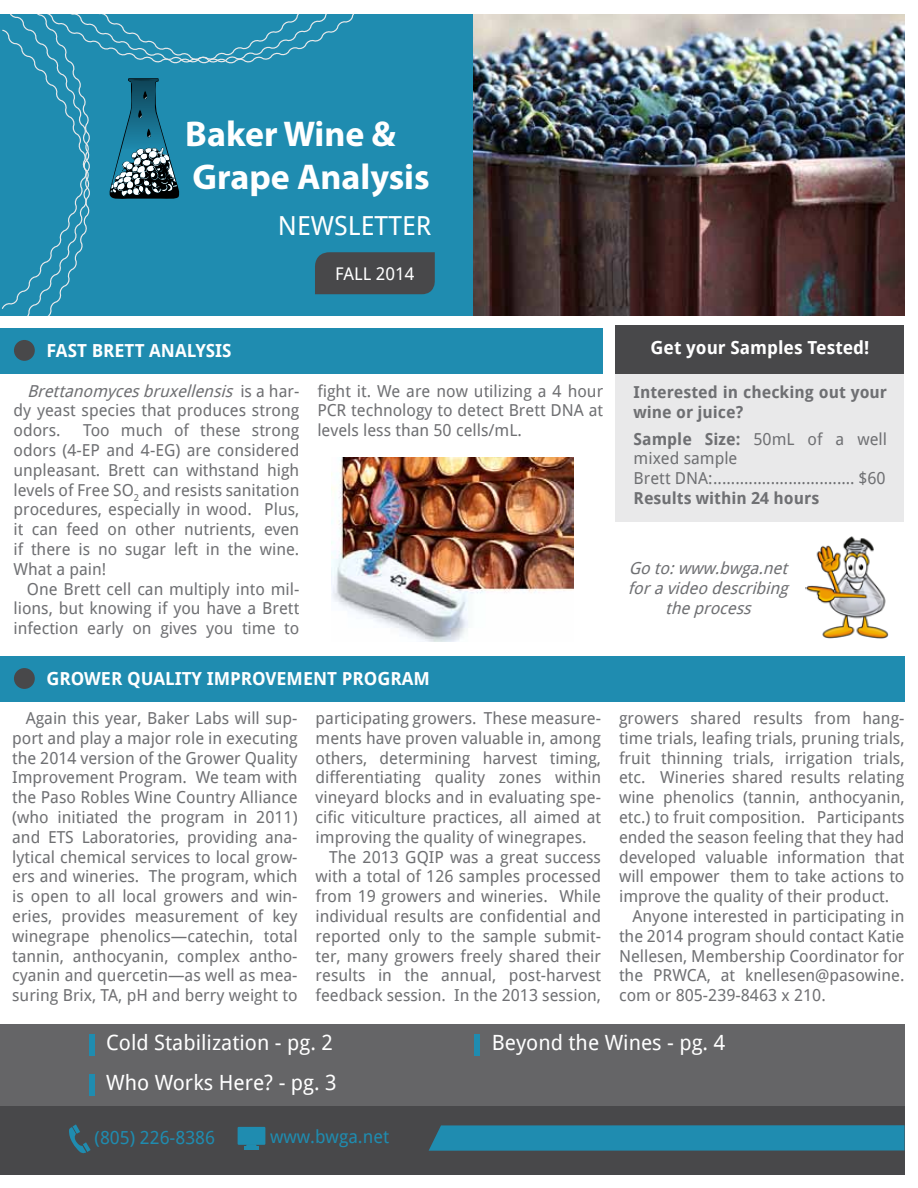
<style>
.page{position:relative;width:918px;height:1188px;background:#fff}
.page>*{position:absolute;margin:0;border:0;box-sizing:border-box;transform-origin:0 0}
.t1{font:700 36px/43px "Myriad Pro";color:#fff}
.t2{font:26.25px "Droid Sans";color:#fff}
.t3{font:21px/39.8px "Droid Sans";color:#fff}
.t4{font:700 18px "Droid Sans";color:#fff}
.t5{font:18px "Droid Sans";color:#1f8cb0}
.t6{font:17.55px "Droid Sans";color:#fff}
.t7{font:16.5px/19.8px "Droid Sans";color:#6f7073;text-align:justify}
.t8{font:700 16.5px/19.8px "Droid Sans";color:#6f7073}
.t9{font:italic 16.5px/19.8px "Droid Sans";color:#6f7073;text-align:center}
.s1{font-style:italic}
.s2{font-weight:700}
</style>
<div class="page">
<img style="left:472px;top:14px;width:432px;height:302px">
<div style="left:0;top:14px;width:472px;height:302px;background:#1f8cb0"></div>
<div style="left:0;top:329px;width:603px;height:45px;background:#1f8cb0"></div>
<div style="left:0;top:657px;width:904px;height:45px;background:#1f8cb0"></div>
<div style="left:14px;top:668px;width:21px;height:21px;background:#48484a;border-radius:50%"></div>
<img style="left:805px;top:536px;width:84px;height:103px">
<div style="left:0;top:1024px;width:904px;height:82px;background:#656567"></div>
<div style="left:0;top:1106px;width:904px;height:68px;background:#48484a"></div>
<div style="left:89px;top:1034px;width:6px;height:22px;background:#1f8cb0"></div>
<div style="left:89px;top:1074px;width:6px;height:22px;background:#1f8cb0"></div>
<div style="left:474px;top:1034px;width:6px;height:22px;background:#1f8cb0"></div>
<div style="left:616px;top:360px;width:288px;height:161px;background:#e9e9ea"></div>
<div style="left:616px;top:326px;width:288px;height:48px;background:#48484a"></div>
<img style="left:332px;top:457px;width:241px;height:185px">
<svg style="left:1px;top:14px;width:434px;height:347px"></svg>
<svg style="left:429px;top:1125px;width:475px;height:26px;background:#2089ab"></svg>
<svg style="left:69px;top:1124px;width:22px;height:30px"></svg>
<div style="left:238px;top:1127px;width:27px;height:18px;background:#1f8cb0"></div>
<svg style="left:246px;top:1144px;width:10px;height:3px"></svg>
<hr style="left:244px;top:1147px;width:15px;height:3px;background:#1f8cb0">
<h1 class="t1" style="left:185px;top:111px;width:246px">Baker Wine &amp;<br>Grape Analysis</h1>
<h2 class="t2" style="left:278px;top:207px;width:155px">NEWSLETTER</h2>
<p class="t6" style="left:335px;top:262px;width:81px">FALL 2014</p>
<p class="t4" style="left:46px;top:338px;width:187px">FAST BRETT ANALYSIS</p>
<p class="t7" style="left:13px;top:380px;width:287px;text-indent:14px"><span class="s1">Brettanomycesbruxellensis</span> i s a h a r - dy yeast species that produces strong odors.</p>
<p class="t7" style="left:13px;top:420px;width:287px;text-indent:70px">Too much of these strong odors (4-EP and 4-EG) are considered unpleasant. Brett can withstand high levels of Free SO<sub>2</sub> and resists sanitation procedures, especially in wood. Plus, it can feed on other nutrients, even if there is no sugar left in the wine.<br>What a pain!</p>
<p class="t7" style="left:13px;top:578px;width:287px;text-indent:13px">One Brett cell can multiply into mil&shy;lions, but knowing if you have a Brett infection early on gives you time to</p>
<p class="t7" style="left:317px;top:380px;width:287px">fight it. We are now utilizing a 4 hour PCR technology to detect Brett DNA at levels less than 50 cells/mL.</p>
<p class="t4" style="left:46px;top:666px;width:385px">GROWER QUALITY IMPROVEMENT PROGRAM</p>
<p class="t7" style="left:12px;top:708px;width:287px;text-indent:13px">Again this year, Baker Labs will sup&shy;port and play a major role in executing the 2014 version of the Grower Quality Improvement Program. We team with the Paso Robles Wine Country Alliance (who initiated the program in 2011) and ETS Laboratories, providing ana&shy;lytical chemical services to local grow&shy;ers and wineries. The program, which is open to all local growers and win&shy;eries, provides measurement of key winegrape phenolics—catechin, total tannin, anthocyanin, complex antho&shy;cyanin and quercetin—as well as mea&shy;suring Brix, TA, pH and berry weight to</p>
<p class="t7" style="left:316px;top:708px;width:287px">participating growers. These measure-</p>
<p class="t7" style="left:316px;top:728px;width:287px">ments have proven valuable in, among</p>
<p class="t7" style="left:316px;top:747px;width:287px">others, determining harvest timing,</p>
<p class="t7" style="left:316px;top:767px;width:287px">differentiating quality zones within</p>
<p class="t7" style="left:316px;top:787px;width:287px">vineyard blocks and in evaluating spe-</p>
<p class="t7" style="left:316px;top:807px;width:287px">cific viticulture practices, all aimed at</p>
<p class="t7" style="left:316px;top:827px;width:273px">improving the quality of winegrapes.</p>
<p class="t7" style="left:329px;top:846px;width:273px">The 2013 GQIP was a great success</p>
<p class="t7" style="left:316px;top:866px;width:287px">with a total of 126 samples processed</p>
<p class="t7" style="left:316px;top:886px;width:287px">from 19 growers and wineries. While</p>
<p class="t7" style="left:316px;top:906px;width:287px">individual results are confidential and</p>
<p class="t7" style="left:316px;top:926px;width:287px">reported only to the sample submit-</p>
<p class="t7" style="left:316px;top:945px;width:287px">ter, many growers freely shared their</p>
<p class="t7" style="left:316px;top:965px;width:287px">results in the annual, post-harvest</p>
<p class="t7" style="left:316px;top:985px;width:287px">feedback session. In the 2013 session,</p>
<p class="t4" style="left:651px;top:335px;width:220px">Get your Samples Tested!</p>
<p class="t8" style="left:634px;top:382px;width:255px">Interested in checking out your wine or juice?</p>
<p class="t7" style="left:634px;top:428px;width:255px;text-align:left"><span class="s2">Sample Size:</span> 50mL of a well mixed sample<br>Brett DNA:................................ $60</p>
<p class="t8" style="left:634px;top:488px;width:187px">Results within 24 hours</p>
<p class="t9" style="left:628px;top:558px;width:167px">Goto:www.bwga.net foravideodescribing theprocess</p>
<p class="t7" style="left:619px;top:708px;width:287px">growers shared results from hang-</p>
<p class="t7" style="left:619px;top:728px;width:287px">time trials, leafing trials, pruning trials,</p>
<p class="t7" style="left:619px;top:747px;width:287px">fruit thinning trials, irrigation trials,</p>
<p class="t7" style="left:619px;top:767px;width:287px">etc. Wineries shared results relating</p>
<p class="t7" style="left:619px;top:787px;width:287px">wine phenolics (tannin, anthocyanin,</p>
<p class="t7" style="left:619px;top:807px;width:287px">etc.) to fruit composition. Participants</p>
<p class="t7" style="left:619px;top:827px;width:287px">ended the season feeling that they had</p>
<p class="t7" style="left:619px;top:846px;width:287px">developed valuable information that</p>
<p class="t7" style="left:619px;top:866px;width:287px">will empower them to take actions to</p>
<p class="t7" style="left:619px;top:886px;width:272px">improve the quality of their product.</p>
<p class="t7" style="left:633px;top:906px;width:273px">Anyone interested in participating in</p>
<p class="t7" style="left:619px;top:926px;width:287px">the 2014 program should contact Katie</p>
<p class="t7" style="left:619px;top:945px;width:287px">Nellesen, Membership Coordinator for</p>
<p class="t7" style="left:619px;top:965px;width:287px">the PRWCA, at knellesen@pasowine.</p>
<p class="t7" style="left:619px;top:985px;width:208px">com or 805-239-8463 x 210.</p>
<p class="t3" style="left:106px;top:1022px;width:232px">Cold Stabilization - pg. 2<br>Who Works Here? - pg. 3</p>
<p class="t3" style="left:492px;top:1022px;width:235px">Beyond the Wines - pg. 4</p>
<p class="t5" style="left:95px;top:1125px;width:122px">(805) 226-8386</p>
<p class="t5" style="left:270px;top:1124px;width:121px">www.bwga.net</p>
</div>
